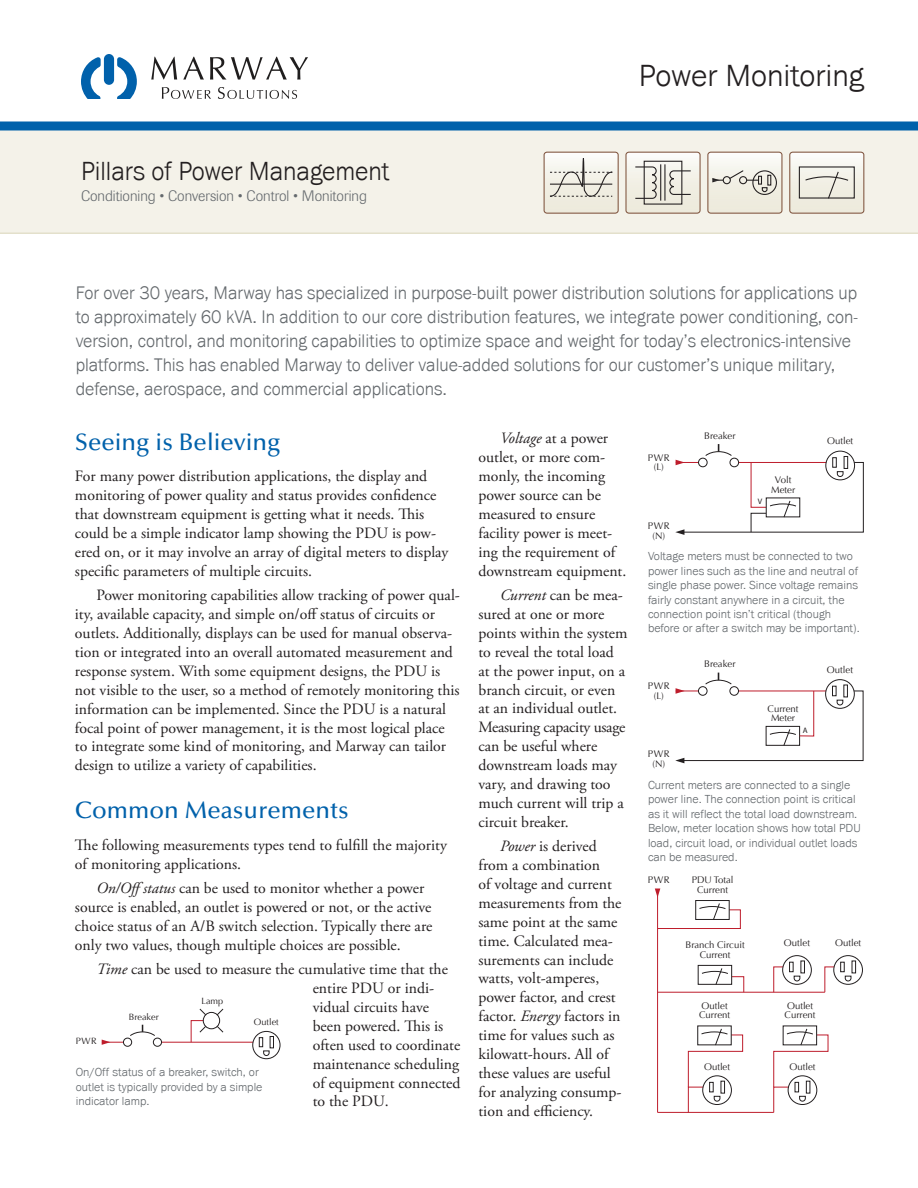
<style>
.page{position:relative;width:918px;height:1188px;background:#fff}
.page>*{position:absolute;margin:0;border:0;box-sizing:border-box;transform-origin:0 0}
.Section_Title{font:300 31.5px "Franklin Got URWT";color:#231f20}
.t1{font:300 27px "Franklin Got URWT";color:#231f20;scale:.95 1}
.Section_Title-2{font:500 24px "Optima LT Std";color:#0161ab}
.t2{font:300 18.75px/24px "Franklin Got URWT";color:#64696d;scale:.95 1}
.Body_Indented{font:15.75px/18.9px "Adobe Garamond Pro";color:#231f20}
.Body_Not_Indented{font:15.75px/18.9px "Adobe Garamond Pro";color:#231f20}
.t3{font:300 15px "Imago";color:#64696d}
.t4{font:300 12px/14.4px "Franklin Got URWT";color:#64696d}
.t5{font:9.6px/9.6px "Optima";color:#231f20;text-align:center}
.t6{font:9.15px "Optima";color:#231f20}
.t7{font:7.95px "Myriad Pro";color:#231f20}
.s1{font-style:italic}
</style>
<div class="page">
<hr style="left:157px;top:1042px;width:104px;height:1px;background:#be1d2c">
<svg style="left:253px;top:1031px;width:27px;height:28px"></svg>
<div style="left:252px;top:1031px;width:28px;height:28px;border:1px solid #231f20;border-radius:50%"></div>
<div style="left:270px;top:1036px;width:4px;height:12px;border:1px solid #231f20"></div>
<svg style="left:259px;top:1037px;width:14px;height:19px"></svg>
<svg style="left:190px;top:1008px;width:34px;height:35px"></svg>
<div style="left:203px;top:1012px;width:17px;height:17px;background:#fff;border-radius:50%"></div>
<div style="left:203px;top:1012px;width:17px;height:17px;border:1px solid #231f20;border-radius:50%"></div>
<div style="left:123px;top:1038px;width:9px;height:9px;border:1px solid #231f20;border-radius:50%"></div>
<div style="left:153px;top:1038px;width:9px;height:8px;background:#fff;border-radius:50%"></div>
<div style="left:153px;top:1038px;width:9px;height:9px;border:1px solid #231f20;border-radius:50%"></div>
<svg style="left:102px;top:1025px;width:54px;height:20px"></svg>
<svg style="left:675px;top:444px;width:189px;height:91px"></svg>
<svg style="left:675px;top:673px;width:189px;height:90px"></svg>
<hr style="left:658px;top:992px;width:167px;height:1px;background:#be1d2c">
<div style="left:782px;top:955px;width:30px;height:30px;border:1px solid #231f20;border-radius:50%"></div>
<div style="left:800px;top:961px;width:5px;height:12px;border:1px solid #231f20"></div>
<svg style="left:773px;top:961px;width:31px;height:32px"></svg>
<svg style="left:834px;top:956px;width:28px;height:28px"></svg>
<div style="left:833px;top:955px;width:30px;height:30px;border:1px solid #231f20;border-radius:50%"></div>
<div style="left:852px;top:961px;width:4px;height:12px;border:1px solid #231f20"></div>
<svg style="left:824px;top:962px;width:28px;height:31px"></svg>
<div style="left:698px;top:965px;width:34px;height:20px;border:1px solid #231f20"></div>
<svg style="left:701px;top:967px;width:44px;height:26px"></svg>
<hr style="left:658px;top:1112px;width:116px;height:1px;background:#be1d2c">
<svg style="left:688px;top:1028px;width:55px;height:85px"></svg>
<svg style="left:773px;top:1028px;width:56px;height:85px"></svg>
<svg style="left:655px;top:889px;width:86px;height:40px"></svg>
<hr style="left:657px;top:896px;width:1px;height:216px;background:#be1d2c">
<div style="left:0;top:130px;width:918px;height:104px;background:#f4f2e9"></div>
<div style="left:0;top:122px;width:918px;height:8px;background:#0161ab"></div>
<svg style="left:151px;top:57px;width:26px;height:23px"></svg>
<svg style="left:183px;top:57px;width:21px;height:23px"></svg>
<svg style="left:210px;top:57px;width:98px;height:23px"></svg>
<svg style="left:162px;top:87px;width:49px;height:12px"></svg>
<svg style="left:218px;top:87px;width:79px;height:12px"></svg>
<svg style="left:81px;top:57px;width:20px;height:42px"></svg>
<svg style="left:117px;top:57px;width:20px;height:42px"></svg>
<div style="left:104px;top:54px;width:10px;height:31px;background:#0161ab;border-radius:5px"></div>
<div style="left:544px;top:152px;width:75px;height:62px;border:1px solid #825842;border-radius:3px"></div>
<svg style="left:544px;top:152px;width:74px;height:61px"></svg>
<div style="left:707px;top:152px;width:75px;height:62px;border:1px solid #825842;border-radius:3px"></div>
<svg style="left:708px;top:152px;width:74px;height:61px"></svg>
<div style="left:625px;top:152px;width:76px;height:62px;border:1px solid #825842;border-radius:3px"></div>
<svg style="left:626px;top:152px;width:74px;height:61px"></svg>
<hr style="left:660px;top:164px;width:1px;height:37px;background:#231f20">
<hr style="left:664px;top:164px;width:1px;height:37px;background:#231f20">
<div style="left:789px;top:152px;width:75px;height:62px;border:1px solid #825842;border-radius:3px"></div>
<svg style="left:790px;top:152px;width:74px;height:61px"></svg>
<p class="t1" style="left:81px;top:156px;width:326px">Pillars of Power Management</p>
<p class="t3" style="left:81px;top:188px;width:287px">Conditioning • Conversion • Control • Monitoring</p>
<p class="Section_Title" style="left:639px;top:58px;width:227px">Power Monitoring</p>
<p class="t2" style="left:76px;top:281px;width:825px">For over 30 years, Marway has specialized in purpose-built power distribution solutions for applications up to approximately 60 kVA. In addition to our core distribution features, we integrate power conditioning, con&shy;version, control, and monitoring capabilities to optimize space and weight for today’s electronics-intensive platforms. This has enabled Marway to deliver value-added solutions for our customer’s unique military, defense, aerospace, and commercial applications.</p>
<p class="Section_Title-2" style="left:75px;top:428px;width:207px">Seeing is Believing</p>
<p class="Body_Not_Indented" style="left:75px;top:468px;width:375px">For many power distribution applications, the display and monitoring of power quality and status provides confidence that downstream equipment is getting what it needs. This could be a simple indicator lamp showing the PDU is pow&shy;ered on, or it may involve an array of digital meters to display specific parameters of multiple circuits.</p>
<p class="Body_Indented" style="left:75px;top:586px;width:386px;text-indent:22px">Power monitoring capabilities allow tracking of power qual&shy;ity, available capacity, and simple on/off status of circuits or outlets. Additionally, displays can be used for manual observa&shy;tion or integrated into an overall automated measurement and response system. With some equipment designs, the PDU is not visible to the user, so a method of remotely monitoring this information can be implemented. Since the PDU is a natural focal point of power management, it is the most logical place to integrate some kind of monitoring, and Marway can tailor design to utilize a variety of capabilities.</p>
<p class="Section_Title-2" style="left:75px;top:797px;width:276px">Common Measurements</p>
<p class="Body_Not_Indented" style="left:75px;top:836px;width:373px">The following measurements types tend to fulfill the majority of monitoring applications.</p>
<p class="Body_Indented" style="left:75px;top:879px;width:359px;text-indent:22px"><span class="s1">On/Offstatus</span> can be used to monitor whether a power source is enabled, an outlet is powered or not, or the active choice status of an A/B switch selection. Typically there are only two values, though multiple choices are possible.</p>
<p class="Body_Indented" style="left:313px;top:960px;width:149px;text-indent:-216px"><span class="s1">Time</span> can be used to measure the cumulative time that the entire PDU or indi&shy;vidual circuits have been powered. This is often used to coordinate maintenance scheduling of equipment connected to the PDU.</p>
<p class="t6" style="left:201px;top:995px;width:23px">Lamp</p>
<p class="t6" style="left:129px;top:1011px;width:31px">Breaker</p>
<p class="t6" style="left:254px;top:1017px;width:26px">Outlet</p>
<p class="t6" style="left:76px;top:1036px;width:22px">PWR</p>
<p class="t4" style="left:76px;top:1065px;width:188px">On/Off status of a breaker, switch, or outlet is typically provided by a simple indicator lamp.</p>
<p class="Body_Indented" style="left:478px;top:430px;width:149px;text-indent:22px"><span class="s1">Voltage</span> at a power outlet, or more com&shy;monly, the incoming power source can be measured to ensure facility power is meet&shy;ing the requirement of downstream equipment.</p>
<p class="Body_Indented" style="left:478px;top:586px;width:151px;text-indent:22px"><span class="s1">Current</span> can be mea&shy;sured at one or more points within the system to reveal the total load at the power input, on a branch circuit, or even at an individual outlet.<br>Measuring capacity usage can be useful where downstream loads may vary, and drawing too much current will trip a circuit breaker.</p>
<p class="Body_Indented" style="left:478px;top:837px;width:145px;text-indent:22px"><span class="s1">Power</span> is derived from a combination<br>of voltage and current measurements from the same point at the same time. Calculated mea&shy;surements can include watts, volt-amperes, power factor, and crest factor. <span class="s1">Energy</span> factors in time for values such as kilowatt-hours. All of these values are useful for analyzing consump&shy;tion and efficiency.</p>
<p class="t5" style="left:648px;top:453px;width:23px">PWR (L)</p>
<p class="t5" style="left:648px;top:521px;width:23px">PWR (N)</p>
<p class="t5" style="left:704px;top:431px;width:33px">Breaker</p>
<p class="t7" style="left:758px;top:497px;width:6px">V</p>
<p class="t5" style="left:771px;top:475px;width:25px">Volt<br>Meter</p>
<p class="t5" style="left:827px;top:436px;width:28px">Outlet</p>
<p class="t4" style="left:648px;top:549px;width:213px">Voltage meters must be connected to two power lines such as the line and neutral of single phase power. Since voltage remains fairly constant anywhere in a circuit, the connection point isn’t critical (though before or after a switch may be important).</p>
<p class="t5" style="left:648px;top:681px;width:23px">PWR (L)</p>
<p class="t5" style="left:648px;top:749px;width:23px">PWR (N)</p>
<p class="t5" style="left:704px;top:659px;width:33px">Breaker</p>
<p class="t5" style="left:768px;top:704px;width:32px">Current<br>Meter</p>
<p class="t7" style="left:803px;top:726px;width:6px">A</p>
<p class="t5" style="left:827px;top:665px;width:28px">Outlet</p>
<p class="t4" style="left:648px;top:778px;width:214px">Current meters are connected to a single power line. The connection point is critical as it will reflect the total load downstream.<br>Below, meter location shows how total PDU load, circuit load, or individual outlet loads can be measured.</p>
<p class="t5" style="left:648px;top:875px;width:23px">PWR</p>
<p class="t5" style="left:692px;top:876px;width:43px">PDU Total<br>Current</p>
<p class="t5" style="left:686px;top:940px;width:61px">Branch Circuit</p>
<p class="t5" style="left:784px;top:938px;width:28px">Outlet</p>
<p class="t5" style="left:700px;top:950px;width:32px">Current</p>
<p class="t5" style="left:699px;top:1001px;width:32px;text-align:left">Outlet<br>Current</p>
<p class="t5" style="left:704px;top:1062px;width:28px">Outlet</p>
<p class="t5" style="left:785px;top:1001px;width:32px;text-align:left">Outlet<br>Current</p>
<p class="t5" style="left:789px;top:1062px;width:28px">Outlet</p>
<p class="t5" style="left:835px;top:938px;width:28px">Outlet</p>
</div>
